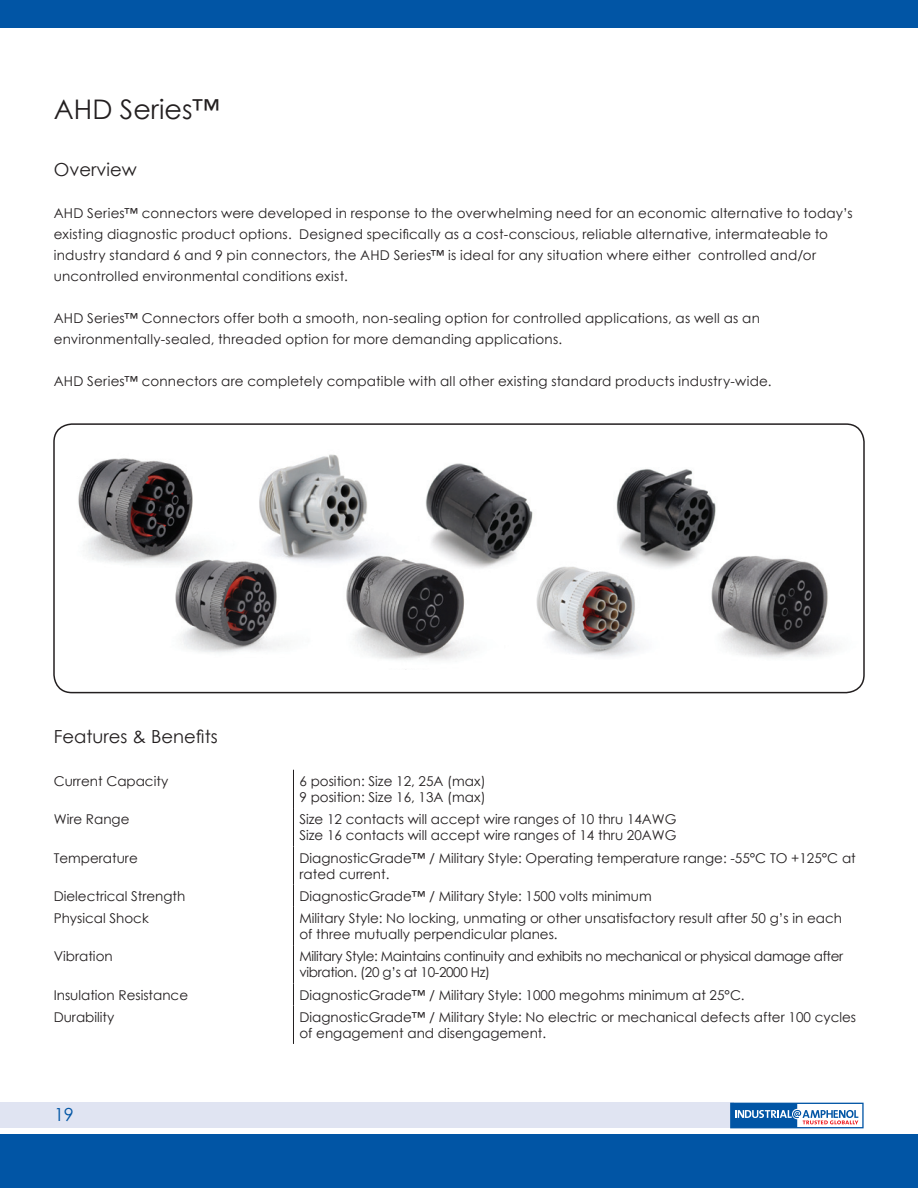
<style>
.page{position:relative;width:918px;height:1188px;background:#fff}
.page>*{position:absolute;margin:0;border:0;box-sizing:border-box;transform-origin:0 0}
.t1{font:27px "Century Gothic";color:#231f20}
.t2{font:18px "Century Gothic";color:#231f20}
.t3{font:18px "Century Gothic";color:#0155a5}
.t4{font:13.5px/16.2px "Century Gothic";color:#231f20}
.t5{font:13.5px/16.2px "Century Gothic";letter-spacing:-.025em;color:#231f20}
.t6{font:13.5px "Century Gothic";letter-spacing:.02em;color:#231f20}
</style>
<div class="page">
<hr style="left:293px;top:770px;width:1px;height:38px;background:#231f20">
<hr style="left:293px;top:808px;width:1px;height:38px;background:#231f20">
<hr style="left:293px;top:846px;width:1px;height:39px;background:#231f20">
<svg style="left:293px;top:885px;width:1px;height:22px"></svg>
<hr style="left:293px;top:907px;width:1px;height:38px;background:#231f20">
<hr style="left:293px;top:945px;width:1px;height:38px;background:#231f20">
<svg style="left:293px;top:983px;width:1px;height:23px"></svg>
<hr style="left:293px;top:1006px;width:1px;height:38px;background:#231f20">
<div style="left:0;top:1134px;width:918px;height:54px;background:#0155a5"></div>
<div style="left:0;top:0;width:918px;height:27px;background:#0155a5"></div>
<div style="left:0;top:1103px;width:733px;height:25px;background:#e0e4f2"></div>
<div style="left:730px;top:1103px;width:134px;height:25px;border:1px solid #0155a5"></div>
<svg style="left:731px;top:1103px;width:127px;height:25px"></svg>
<img style="left:259px;top:454px;width:104px;height:70px">
<img style="left:536px;top:581px;width:104px;height:76px">
<img style="left:53px;top:426px;width:140px;height:136px">
<img style="left:599px;top:469px;width:117px;height:112px">
<img style="left:112px;top:519px;width:237px;height:134px">
<img style="left:291px;top:524px;width:181px;height:136px">
<img style="left:363px;top:463px;width:236px;height:129px">
<img style="left:651px;top:522px;width:184px;height:136px">
<div style="left:53px;top:423px;width:812px;height:270px;border:2px solid #231f20;border-radius:18px"></div>
<h1 class="t1" style="left:54px;top:98px;width:167px">AHD Series™</h1>
<h2 class="t2" style="left:54px;top:157px;width:84px">Overview</h2>
<p class="t4" style="left:54px;top:203px;width:800px;line-height:21px">AHD Series™ connectors were developed in response to the overwhelming need for an economic alternative to today’s existing diagnostic product options. Designed specifically as a cost-conscious, reliable alternative, intermateable to industry standard 6 and 9 pin connectors, the AHD Series™ is ideal for any situation where either controlled and/or uncontrolled environmental conditions exist.</p>
<p class="t4" style="left:54px;top:307px;width:708px;line-height:21px">AHD Series™ Connectors offer both a smooth, non-sealing option for controlled applications, as well as an environmentally-sealed, threaded option for more demanding applications.</p>
<p class="t6" style="left:54px;top:376px;width:719px">AHD Series™ connectors are completely compatible with all other existing standard products industry-wide.</p>
<h2 class="t2" style="left:54px;top:724px;width:166px">Features &amp; Benefits</h2>
<p class="t4" style="left:54px;top:774px;width:116px">Current Capacity</p>
<p class="t4" style="left:299px;top:773px;width:188px">6 position: Size 12, 25A (max)<br>9 position: Size 16, 13A (max)</p>
<p class="t4" style="left:54px;top:811px;width:77px">Wire Range</p>
<p class="t4" style="left:299px;top:811px;width:379px">Size 12 contacts will accept wire ranges of 10 thru 14AWG<br>Size 16 contacts will accept wire ranges of 14 thru 20AWG</p>
<p class="t4" style="left:54px;top:851px;width:86px">Temperature</p>
<p class="t4" style="left:299px;top:849px;width:558px">DiagnosticGrade™ / Military Style: Operating temperature range: -55°C TO +125°C at rated current.</p>
<p class="t4" style="left:54px;top:888px;width:133px">Dielectrical Strength</p>
<p class="t4" style="left:299px;top:888px;width:354px">DiagnosticGrade™ / Military Style: 1500 volts minimum</p>
<p class="t4" style="left:54px;top:910px;width:97px">Physical Shock</p>
<p class="t4" style="left:299px;top:910px;width:544px">Military Style: No locking, unmating or other unsatisfactory result after 50 g’s in each of three mutually perpendicular planes.</p>
<p class="t4" style="left:54px;top:949px;width:61px">Vibration</p>
<p class="t5" style="left:299px;top:948px;width:545px">Military Style: Maintains continuity and exhibits no mechanical or physical damage after vibration. (20 g’s at 10-2000 Hz)</p>
<p class="t4" style="left:54px;top:986px;width:136px">Insulation Resistance</p>
<p class="t4" style="left:299px;top:986px;width:447px">DiagnosticGrade™ / Military Style: 1000 megohms minimum at 25°C.</p>
<p class="t4" style="left:54px;top:1010px;width:62px">Durability</p>
<p class="t4" style="left:299px;top:1009px;width:558px">DiagnosticGrade™ / Military Style: No electric or mechanical defects after 100 cycles of engagement and disengagement.</p>
<h2 class="t3" style="left:54px;top:1108px;width:21px">19</h2>
</div>
